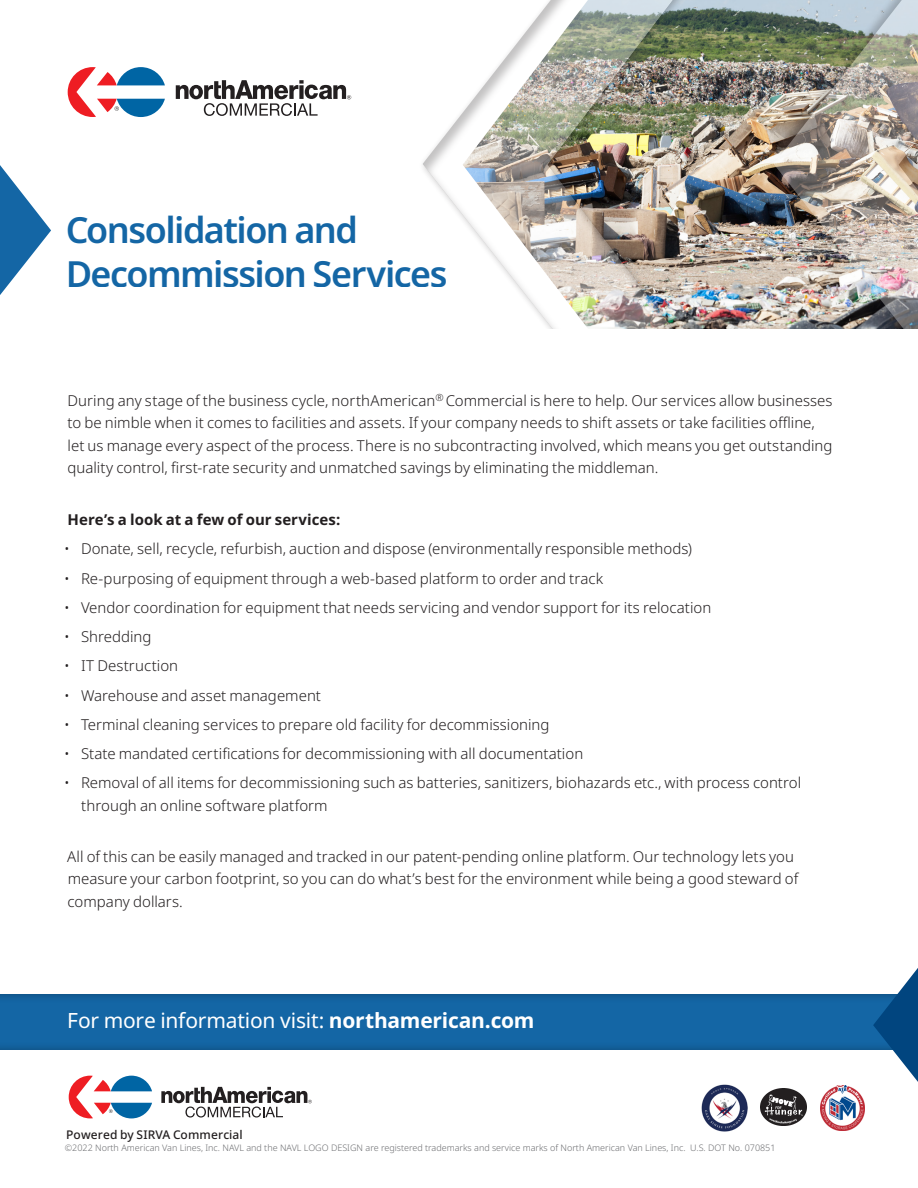
<style>
.page{position:relative;width:918px;height:1188px;background:#fff}
.page>*{position:absolute;margin:0;border:0;box-sizing:border-box;transform-origin:0 0}
.t1{font:600 36px/43.5px "Noto Sans";letter-spacing:-.04em;color:#1466a5}
.Body_Headline{font:21px "Noto Sans";letter-spacing:-.01em;color:#fff}
.Intro{font:300 15px/22.5px "Noto Sans";color:#231f20}
.Intro-2{font:700 15px "Noto Sans";color:#231f20}
.t2{font:500 12px "Noto Sans";letter-spacing:.01em;color:#231f20}
.t3{font:300 9px "Noto Sans";color:#6c6d70}
.s1{font-weight:700}
</style>
<div class="page">
<svg style="left:68px;top:67px;width:97px;height:50px"></svg>
<svg style="left:176px;top:80px;width:162px;height:36px"></svg>
<img style="left:699px;top:0;width:75px;height:329px">
<img style="left:774px;top:0;width:144px;height:329px">
<div style="left:418px;top:0;width:281px;height:361px;background:#231f20;opacity:.75"></div>
<div style="left:421px;top:0;width:272px;height:355px;background:#231f20;opacity:.75"></div>
<div style="left:392px;top:329px;width:526px;height:83px;background:#fff"></div>
<svg style="left:0;top:165px;width:51px;height:130px"></svg>
<div style="left:0;top:992px;width:918px;height:59px;background:#231f20;opacity:.39"></div>
<svg style="left:873px;top:968px;width:45px;height:114px"></svg>
<svg style="left:69px;top:1076px;width:83px;height:42px"></svg>
<svg style="left:161px;top:1087px;width:151px;height:31px"></svg>
<img style="left:760px;top:1088px;width:46px;height:37px">
<img style="left:820px;top:1086px;width:44px;height:45px">
<img style="left:701px;top:1084px;width:47px;height:48px">
<h1 class="t1" style="left:65px;top:209px;width:384px">Consolidation and<br>Decommission Services</h1>
<p class="Intro" style="left:68px;top:390px;width:767px">During any stage of the business cycle, northAmerican<sup>®</sup> Commercial is here to help. Our services allow businesses to be nimble when it comes to facilities and assets. If your company needs to shift assets or take facilities offline, let us manage every aspect of the process. There is no subcontracting involved, which means you get outstanding quality control, first-rate security and unmatched savings by eliminating the middleman.</p>
<p class="Intro-2" style="left:68px;top:509px;width:274px">Here’s a look at a few of our services:</p>
<p class="Intro" style="left:64px;top:538px;width:630px">• Donate, sell, recycle, refurbish, auction and dispose (environmentally responsible methods)</p>
<p class="Intro" style="left:64px;top:567px;width:541px">• Re-purposing of equipment through a web-based platform to order and track</p>
<p class="Intro" style="left:64px;top:596px;width:649px">• Vendor coordination for equipment that needs servicing and vendor support for its relocation</p>
<p class="Intro" style="left:64px;top:626px;width:89px">• Shredding</p>
<p class="Intro" style="left:64px;top:655px;width:116px">• IT Destruction</p>
<p class="Intro" style="left:64px;top:684px;width:258px">• Warehouse and asset management</p>
<p class="Intro" style="left:64px;top:713px;width:487px">• Terminal cleaning services to prepare old facility for decommissioning</p>
<p class="Intro" style="left:64px;top:743px;width:521px">• State mandated certifications for decommissioning with all documentation</p>
<p class="Intro" style="left:81px;top:772px;width:722px;text-indent:-17px">• Removal of all items for decommissioning such as batteries, sanitizers, biohazards etc., with process control through an online software platform</p>
<p class="Intro" style="left:67px;top:845px;width:733px">All of this can be easily managed and tracked in our patent-pending online platform. Our technology lets you measure your carbon footprint, so you can do what’s best for the environment while being a good steward of company dollars.</p>
<p class="Body_Headline" style="left:67px;top:1006px;width:469px">For more information visit: <span class="s1">northamerican.com</span></p>
<p class="t2" style="left:66px;top:1127px;width:178px">Powered by SIRVA Commercial</p>
<p class="t3" style="left:65px;top:1142px;width:712px">©2022 North American Van Lines, Inc. NAVL and the NAVL LOGO DESIGN are registered trademarks and service marks of North American Van Lines, Inc. U.S. DOT No. 070851</p>
</div>
